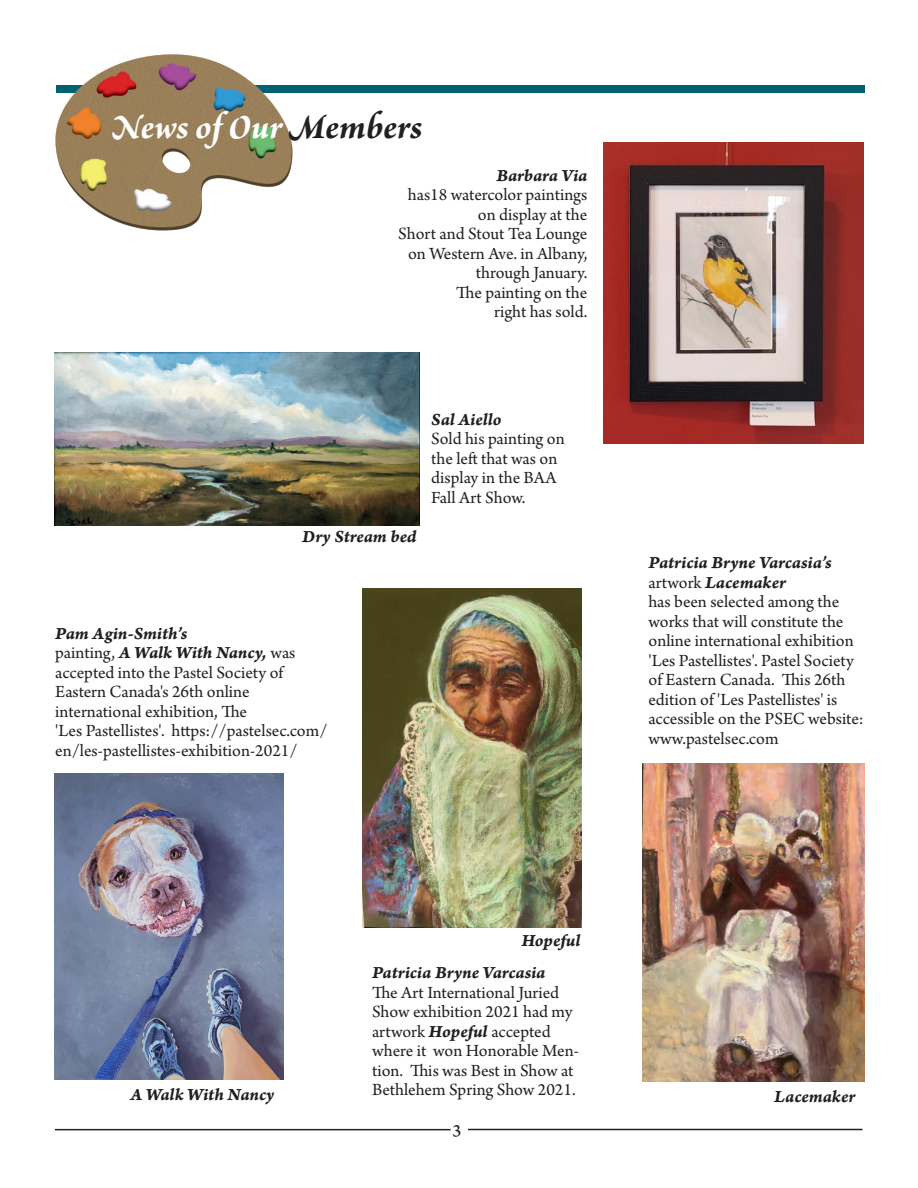
<style>
.page{position:relative;width:918px;height:1188px;background:#fff}
.page>*{position:absolute;margin:0;border:0;box-sizing:border-box;transform-origin:0 0}
.HEADING_IN_PALLETTE{font:italic 700 36px "Arno Pro";color:#fff}
.t1{font:18px/19.5px "Arno Pro";color:#231f20}
.t2{font:18px "Arno Pro Bold Italic Caption";letter-spacing:-.005em;color:#231f20}
.t3{font:18px "Arno Pro Caption";color:#231f20}
.s1{color:#231f20}
.s2{font-family:"Arno Pro"}
.s3{font-family:"Arno Pro Bold Italic Caption"}
</style>
<div class="page">
<div style="left:56px;top:85px;width:809px;height:8px;background:#006270"></div>
<img style="left:55px;top:54px;width:238px;height:177px">
<hr style="left:55px;top:1129px;width:396px;height:1px;background:#231f20">
<hr style="left:468px;top:1129px;width:394px;height:1px;background:#231f20">
<img style="left:54px;top:774px;width:230px;height:306px">
<img style="left:603px;top:143px;width:261px;height:300px">
<img style="left:54px;top:352px;width:365px;height:174px">
<img style="left:362px;top:588px;width:219px;height:340px">
<img style="left:642px;top:764px;width:222px;height:318px">
<p class="HEADING_IN_PALLETTE" style="left:111px;top:106px;width:313px">News of Our <span class="s1">Members</span></p>
<p class="t2" style="left:496px;top:164px;width:93px">Barbara Via</p>
<p class="t1" style="left:408px;top:186px;width:181px">has18 watercolor paintings</p>
<p class="t1" style="left:478px;top:205px;width:111px">on display at the</p>
<p class="t1" style="left:398px;top:225px;width:191px">Short and Stout Tea Lounge</p>
<p class="t1" style="left:408px;top:244px;width:181px">on Western Ave. in Albany,</p>
<p class="t1" style="left:476px;top:264px;width:113px">through January.</p>
<p class="t1" style="left:456px;top:283px;width:133px">The painting on the</p>
<p class="t1" style="left:494px;top:303px;width:95px">right has sold.</p>
<p class="t2" style="left:302px;top:525px;width:116px">Dry Stream bed</p>
<p class="t2" style="left:431px;top:408px;width:72px">Sal Aiello</p>
<p class="t1" style="left:431px;top:430px;width:135px">Sold his painting on</p>
<p class="t1" style="left:431px;top:449px;width:128px">the left that was on display in the BAA</p>
<p class="t1" style="left:431px;top:488px;width:96px">Fall Art Show.</p>
<p class="t2" style="left:55px;top:622px;width:133px">Pam Agin-Smith’s</p>
<p class="t2" style="left:55px;top:641px;width:242px"><span class="s2">painting,</span> A Walk With Nancy, <span class="s2">was</span></p>
<p class="t1" style="left:55px;top:663px;width:229px">accepted into the Pastel Society of</p>
<p class="t1" style="left:55px;top:683px;width:196px">Eastern Canada's 26th online</p>
<p class="t1" style="left:55px;top:702px;width:193px">international exhibition, The</p>
<p class="t1" style="left:55px;top:722px;width:274px">'Les Pastellistes'. https://pastelsec.com/ en/les-pastellistes-exhibition-2021/</p>
<p class="t2" style="left:648px;top:551px;width:185px">Patricia Bryne Varcasia’s</p>
<p class="t2" style="left:648px;top:571px;width:139px"><span class="s2">artwork</span> Lacemaker</p>
<p class="t1" style="left:648px;top:593px;width:196px">has been selected among the works that will constitute the</p>
<p class="t1" style="left:648px;top:632px;width:207px">online international exhibition 'Les Pastellistes'. Pastel Society</p>
<p class="t1" style="left:648px;top:671px;width:198px">of Eastern Canada. This 26th edition of 'Les Pastellistes' is</p>
<p class="t1" style="left:648px;top:710px;width:217px">accessible on the PSEC website: www.pastelsec.com</p>
<p class="t2" style="left:521px;top:929px;width:61px">Hopeful</p>
<p class="t2" style="left:372px;top:961px;width:175px">Patricia Bryne Varcasia</p>
<p class="t1" style="left:372px;top:984px;width:208px">The Art International Juried<br>Show exhibition 2021 had my artwork <span class="s3">Hopeful</span> accepted where it won Honorable Men&shy;tion. This was Best in Show at<br>Bethlehem Spring Show 2021.</p>
<p class="t2" style="left:130px;top:1083px;width:146px">A Walk With Nancy</p>
<p class="t2" style="left:774px;top:1085px;width:82px">Lacemaker</p>
<p class="t3" style="left:452px;top:1120px;width:10px">3</p>
</div>
